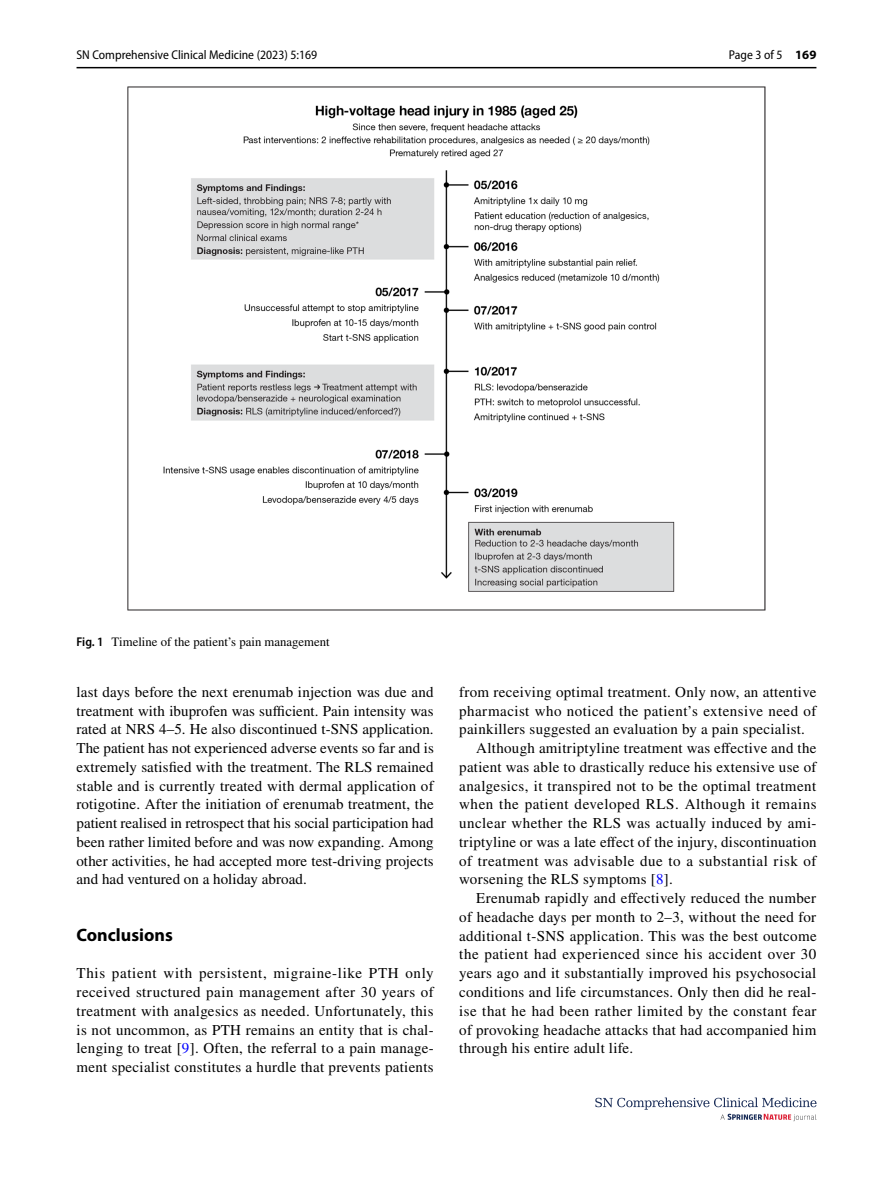
<style>
.page{position:relative;width:893px;height:1187px;background:#fff}
.page>*{position:absolute;margin:0;border:0;box-sizing:border-box;transform-origin:0 0}
.t1{font:700 18px "Myriad Pro";color:#000}
.t2{font:15px/18.8px "STIX";letter-spacing:.02em;color:#000;text-align:justify}
.t3{font:semi-condensed 12.75px "Myriad Pro";color:#000}
.t4{font:12.75px "STIX";color:#000}
.s1{font-weight:700;font-stretch:normal}
.s2{font-family:"Myriad Pro";font-weight:600;font-stretch:semi-condensed}
.s3{color:#00f}
</style>
<div class="page">
<hr style="left:77px;top:67px;width:739px;height:1px;background:#000">
<svg style="left:595px;top:1097px;width:222px;height:24px"></svg>
<img style="left:128px;top:87px;width:637px;height:524px">
<p class="t3" style="left:77px;top:48px;width:242px">SN Comprehensive Clinical Medicine (2023) 5:169</p>
<p class="t3" style="left:729px;top:48px;width:89px">Page 3 of 5 <span class="s1">169</span></p>
<p class="t4" style="left:77px;top:633px;width:255px"><span class="s2">Fig. 1</span> Timeline of the patient’s pain management</p>
<p class="t2" style="left:77px;top:683px;width:359px">last days before the next erenumab injection was due and treatment with ibuprofen was sufficient. Pain intensity was rated at NRS 4–5. He also discontinued t-SNS application.<br>The patient has not experienced adverse events so far and is extremely satisfied with the treatment. The RLS remained stable and is currently treated with dermal application of rotigotine. After the initiation of erenumab treatment, the patient realised in retrospect that his social participation had been rather limited before and was now expanding. Among other activities, he had accepted more test-driving projects and had ventured on a holiday abroad.</p>
<p class="t1" style="left:77px;top:922px;width:98px">Conclusions</p>
<p class="t2" style="left:77px;top:964px;width:359px">This patient with persistent, migraine-like PTH only received structured pain management after 30 years of treatment with analgesics as needed. Unfortunately, this is not uncommon, as PTH remains an entity that is chal&shy;lenging to treat [<span class="s3">9</span>]. Often, the referral to a pain manage&shy;ment specialist constitutes a hurdle that prevents patients</p>
<p class="t2" style="left:459px;top:683px;width:359px">from receiving optimal treatment. Only now, an attentive</p>
<p class="t2" style="left:459px;top:702px;width:359px">pharmacist who noticed the patient’s extensive need of</p>
<p class="t2" style="left:459px;top:721px;width:347px">painkillers suggested an evaluation by a pain specialist.</p>
<p class="t2" style="left:476px;top:739px;width:342px">Although amitriptyline treatment was effective and the</p>
<p class="t2" style="left:459px;top:758px;width:359px">patient was able to drastically reduce his extensive use of</p>
<p class="t2" style="left:459px;top:777px;width:358px">analgesics, it transpired not to be the optimal treatment</p>
<p class="t2" style="left:459px;top:796px;width:359px">when the patient developed RLS. Although it remains</p>
<p class="t2" style="left:459px;top:814px;width:359px">unclear whether the RLS was actually induced by ami-</p>
<p class="t2" style="left:459px;top:833px;width:359px">triptyline or was a late effect of the injury, discontinuation</p>
<p class="t2" style="left:459px;top:852px;width:359px">of treatment was advisable due to a substantial risk of</p>
<p class="t2" style="left:459px;top:871px;width:215px">worsening the RLS symptoms [<span class="s3">8</span>].</p>
<p class="t2" style="left:476px;top:889px;width:341px">Erenumab rapidly and effectively reduced the number</p>
<p class="t2" style="left:459px;top:908px;width:358px">of headache days per month to 2–3, without the need for</p>
<p class="t2" style="left:459px;top:927px;width:359px">additional t-SNS application. This was the best outcome</p>
<p class="t2" style="left:459px;top:946px;width:359px">the patient had experienced since his accident over 30</p>
<p class="t2" style="left:459px;top:964px;width:359px">years ago and it substantially improved his psychosocial</p>
<p class="t2" style="left:459px;top:983px;width:359px">conditions and life circumstances. Only then did he real-</p>
<p class="t2" style="left:459px;top:1002px;width:359px">ise that he had been rather limited by the constant fear</p>
<p class="t2" style="left:459px;top:1021px;width:359px">of provoking headache attacks that had accompanied him</p>
<p class="t2" style="left:459px;top:1039px;width:176px">through his entire adult life.</p>
</div>
